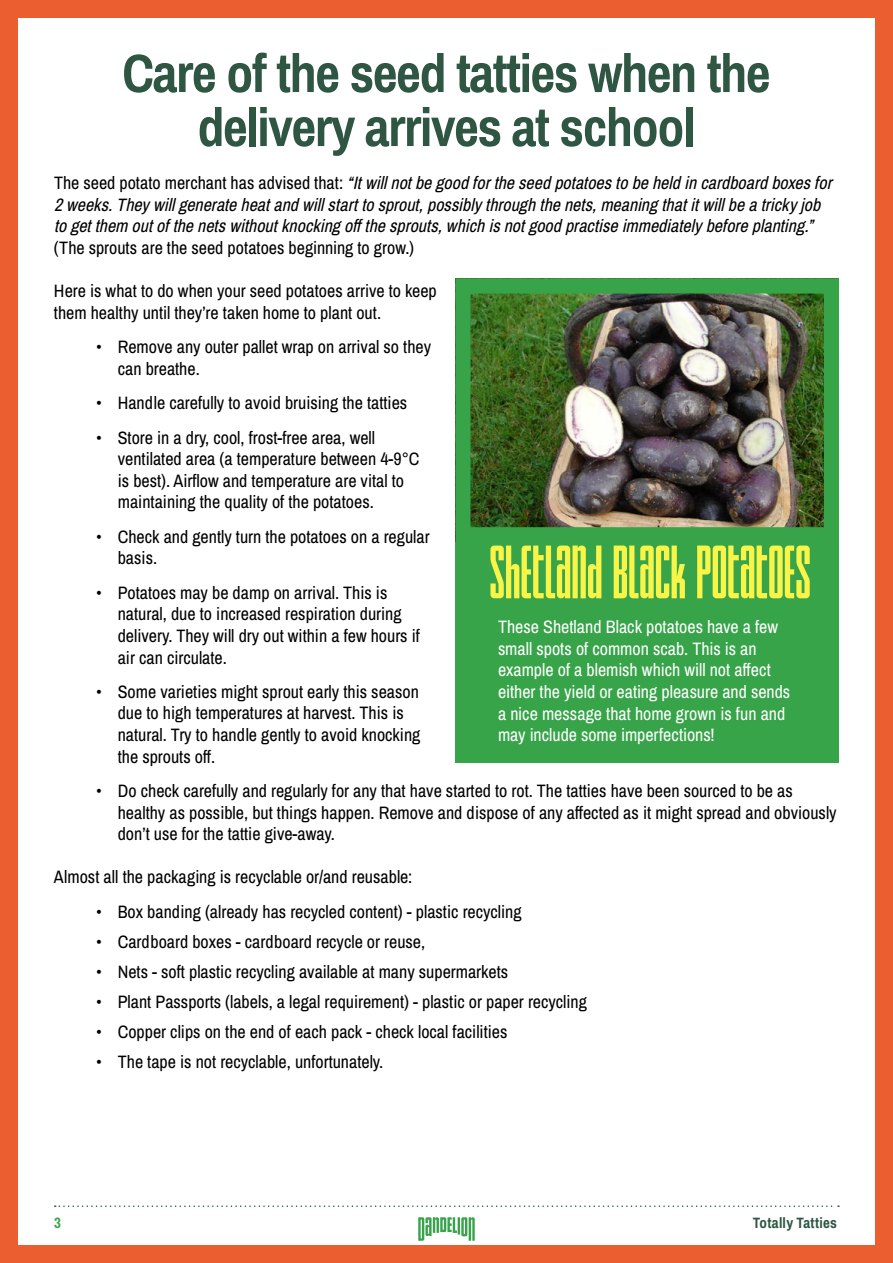
<style>
.page{position:relative;width:893px;height:1263px;background:#fff}
.page>*{position:absolute;margin:0;border:0;box-sizing:border-box;transform-origin:0 0}
.t1{font:72px "NSW01";letter-spacing:-.01em;color:#f8f448}
.t2{font:700 54px/54px "Archivo Narrow";letter-spacing:-.025em;color:#2e5642;text-align:center}
.t3{font:18px/21.6px "Archivo Narrow";color:#000}
.t4{font:italic 18px/21.6px "Archivo Narrow";color:#000}
.t5{font:18px/21.6px "Archivo Narrow";color:#fff}
.t6{font:700 15px "Archivo Narrow";letter-spacing:.015em;color:#2e5642}
.t7{font:700 15px "Archivo Narrow";color:#37a449}
.s1{font-style:normal}
</style>
<div class="page">
<svg style="left:55px;top:1205px;width:784px;height:2px"></svg>
<svg style="left:418px;top:1217px;width:57px;height:24px"></svg>
<img style="left:471px;top:295px;width:352px;height:231px">
<div style="left:455px;top:279px;width:384px;height:263px;border:15px solid #37a449"></div>
<div style="left:455px;top:542px;width:384px;height:220px;background:#37a449"></div>
<div style="left:0;top:0;width:893px;height:1263px;border:18px solid #eb5e2f"></div>
<h2 class="t2" style="left:122px;top:45px;width:650px">Care of the seed tatties when the delivery arrives at school</h2>
<p class="t4" style="left:54px;top:172px;width:784px"><span class="s1">T h e s e e d p o t a t o m e r c h a n t h a s a d v i s e d t h a t :</span> “Itwillnotbegoodfortheseedpotatoestobeheldincardboardboxesfor<br>2weeks.Theywillgenerateheatandwillstarttosprout,possiblythroughthenets,meaningthatitwillbeatrickyjob togetthem outofthenetswithoutknockingoffthesprouts,whichisnotgoodpractiseimmediatelybeforeplanting.”</p>
<p class="t3" style="left:54px;top:237px;width:362px">(The sprouts are the seed potatoes beginning to grow.)</p>
<p class="t3" style="left:54px;top:280px;width:384px">Here is what to do when your seed potatoes arrive to keep them healthy until they’re taken home to plant out.</p>
<p class="t3" style="left:118px;top:336px;width:315px;text-indent:-21px">• Remove any outer pallet wrap on arrival so they can breathe.</p>
<p class="t3" style="left:97px;top:392px;width:312px">• Handle carefully to avoid bruising the tatties</p>
<p class="t3" style="left:118px;top:426px;width:303px;text-indent:-21px">• Store in a dry, cool, frost-free area, well ventilated area (a temperature between 4-9°C is best). Airflow and temperature are vital to maintaining the quality of the potatoes.</p>
<p class="t3" style="left:118px;top:525px;width:313px;text-indent:-21px">• Check and gently turn the potatoes on a regular basis.</p>
<p class="t3" style="left:118px;top:581px;width:304px;text-indent:-21px">• Potatoes may be damp on arrival. This is natural, due to increased respiration during delivery. They will dry out within a few hours if air can circulate.</p>
<p class="t3" style="left:118px;top:680px;width:304px;text-indent:-21px">• Some varieties might sprout early this season due to high temperatures at harvest. This is natural. Try to handle gently to avoid knocking the sprouts off.</p>
<p class="t3" style="left:118px;top:779px;width:720px;text-indent:-21px">• Do check carefully and regularly for any that have started to rot. The tatties have been sourced to be as healthy as possible, but things happen. Remove and dispose of any affected as it might spread and obviously don’t use for the tattie give-away.</p>
<p class="t3" style="left:54px;top:866px;width:360px">Almost all the packaging is recyclable or/and reusable:</p>
<p class="t3" style="left:97px;top:900px;width:427px">• Box banding (already has recycled content) - plastic recycling</p>
<p class="t3" style="left:97px;top:930px;width:330px">• Cardboard boxes - cardboard recycle or reuse,</p>
<p class="t3" style="left:97px;top:960px;width:413px">• Nets - soft plastic recycling available at many supermarkets</p>
<p class="t3" style="left:97px;top:990px;width:492px">• Plant Passports (labels, a legal requirement) - plastic or paper recycling</p>
<p class="t3" style="left:97px;top:1021px;width:412px">• Copper clips on the end of each pack - check local facilities</p>
<p class="t3" style="left:97px;top:1051px;width:288px">• The tape is not recyclable, unfortunately.</p>
<h1 class="t1" style="left:489px;top:533px;width:324px">SHETLAND BLACK POTATOES</h1>
<p class="t5" style="left:498px;top:616px;width:294px">These Shetland Black potatoes have a few small spots of common scab. This is an example of a blemish which will not affect either the yield or eating pleasure and sends a nice message that home grown is fun and may include some imperfections!</p>
<p class="t7" style="left:54px;top:1212px;width:8px">3</p>
<p class="t6" style="left:753px;top:1212px;width:86px">Totally Tatties</p>
</div>
